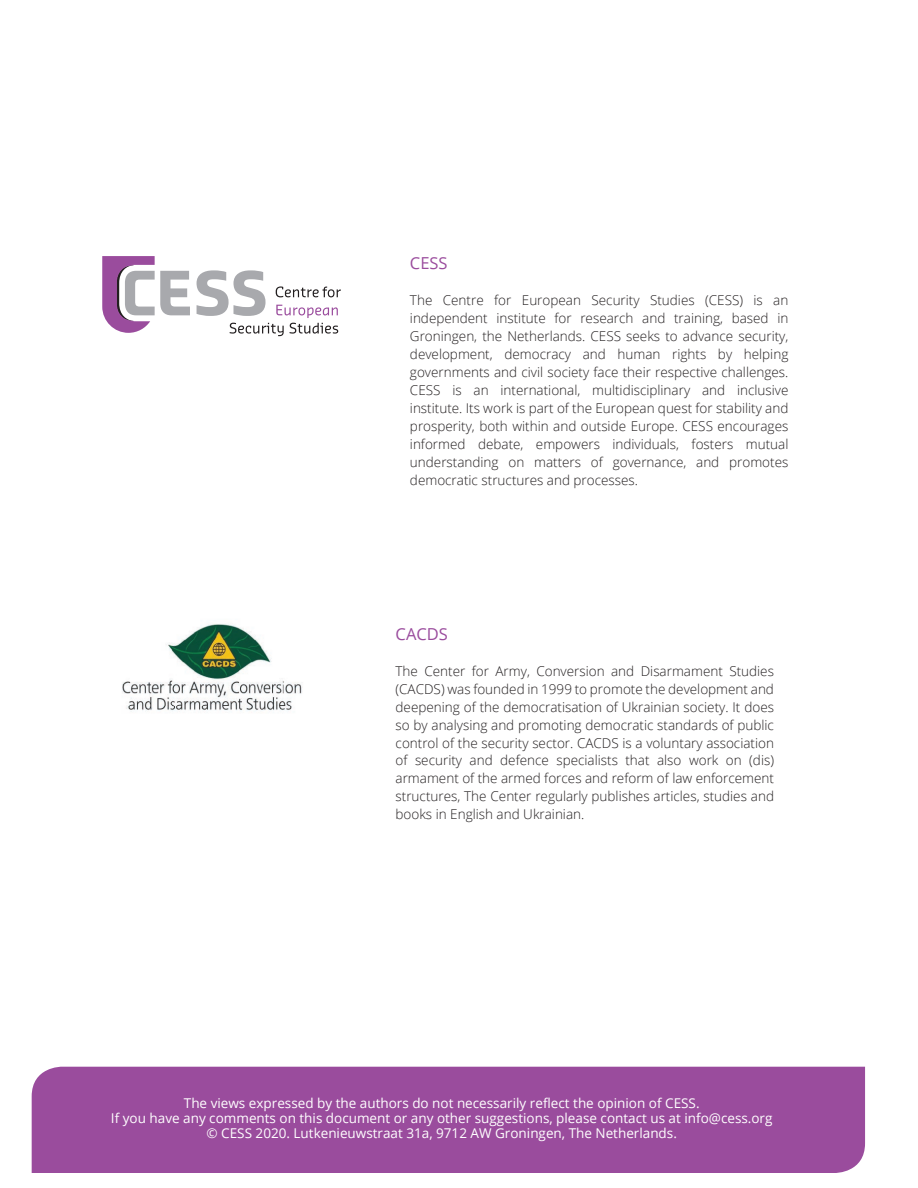
<style>
.page{position:relative;width:918px;height:1188px;background:#fff}
.page>*{position:absolute;margin:0;border:0;box-sizing:border-box;transform-origin:0 0}
.t1{font:16.5px "Open Sans";color:#9a4c9d}
.t2{font:300 13.5px/18px "Open Sans";color:#231f20;text-align:justify}
.t3{font:13.5px/15px "Open Sans";color:#fff;text-align:center}
</style>
<div class="page">
<div style="left:32px;top:1067px;width:833px;height:106px;background:#9a4c9d"></div>
<svg style="left:197px;top:270px;width:144px;height:66px"></svg>
<svg style="left:102px;top:256px;width:88px;height:77px"></svg>
<img style="left:122px;top:624px;width:180px;height:88px">
<p class="t1" style="left:410px;top:251px;width:39px">CESS</p>
<p class="t2" style="left:410px;top:290px;width:380px">The Centre for European Security Studies (CESS) is an independent institute for research and training, based in Groningen, the Netherlands. CESS seeks to advance security, development, democracy and human rights by helping governments and civil society face their respective challenges.<br>CESS is an international, multidisciplinary and inclusive institute. Its work is part of the European quest for stability and prosperity, both within and outside Europe. CESS encourages informed debate, empowers individuals, fosters mutual understanding on matters of governance, and promotes democratic structures and processes.</p>
<p class="t1" style="left:396px;top:622px;width:54px">CACDS</p>
<p class="t2" style="left:396px;top:661px;width:380px">The Center for Army, Conversion and Disarmament Studies (CACDS) was founded in 1999 to promote the development and deepening of the democratisation of Ukrainian society. It does so by analysing and promoting democratic standards of public control of the security sector. CACDS is a voluntary association of security and defence specialists that also work on (dis) armament of the armed forces and reform of law enforcement structures, The Center regularly publishes articles, studies and books in English and Ukrainian.</p>
<p class="t3" style="left:111px;top:1095px;width:663px">The views expressed by the authors do not necessarily reflect the opinion of CESS.<br>If you have any comments on this document or any other suggestions, please contact us at info@cess.org © CESS 2020. Lutkenieuwstraat 31a, 9712 AW Groningen, The Netherlands.</p>
</div>
